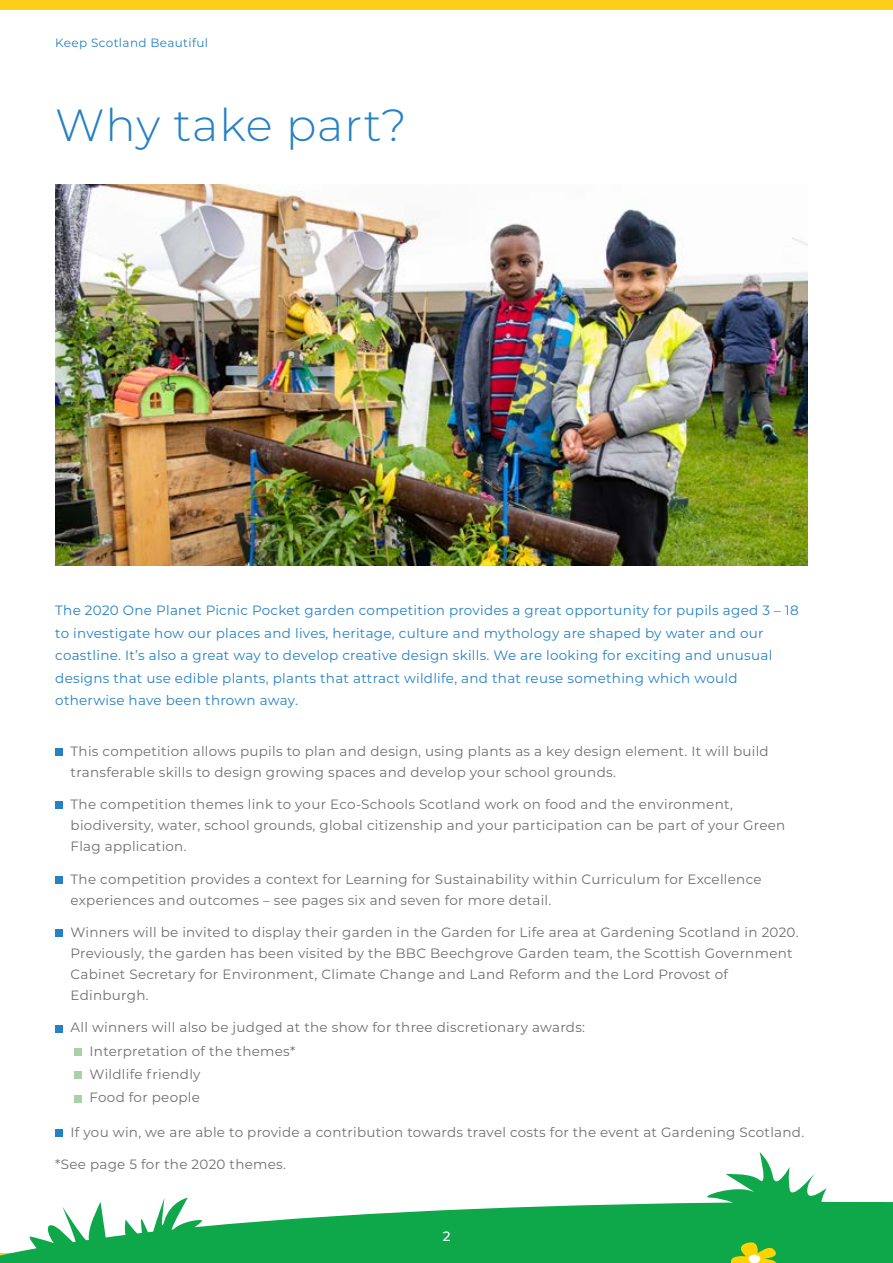
<style>
.page{position:relative;width:893px;height:1263px;background:#fff}
.page>*{position:absolute;margin:0;border:0;box-sizing:border-box;transform-origin:0 0}
.t1{font:300 45px "Montserrat";letter-spacing:.02em;color:#2581c4}
.t2{font:13.5px/21px "Montserrat";letter-spacing:.02em;color:#706f6f}
.t3{font:13.5px/22.5px "Montserrat";letter-spacing:.02em;color:#2581c4}
.t4{font:500 13.5px "Montserrat";color:#fff}
.t5{font:12px "Montserrat";letter-spacing:.03em;color:#2581c4}
</style>
<div class="page">
<svg style="left:0;top:1152px;width:892px;height:111px"></svg>
<svg style="left:726px;top:1240px;width:57px;height:23px"></svg>
<div style="left:748px;top:1254px;width:12px;height:9px;background:#fff;border-radius:50%"></div>
<svg style="left:892px;top:1202px;width:1px;height:61px"></svg>
<div style="left:0;top:0;width:893px;height:10px;background:#ffcd1c"></div>
<div style="left:55px;top:748px;width:8px;height:8px;background:#2581c4"></div>
<div style="left:55px;top:802px;width:8px;height:7px;background:#2581c4"></div>
<div style="left:55px;top:876px;width:8px;height:7px;background:#2581c4"></div>
<div style="left:55px;top:929px;width:8px;height:8px;background:#2581c4"></div>
<div style="left:55px;top:1025px;width:8px;height:7px;background:#2581c4"></div>
<div style="left:74px;top:1048px;width:8px;height:7px;background:#a9d2a4"></div>
<div style="left:74px;top:1071px;width:8px;height:8px;background:#a9d2a4"></div>
<div style="left:74px;top:1095px;width:8px;height:7px;background:#a9d2a4"></div>
<div style="left:55px;top:1129px;width:8px;height:8px;background:#2581c4"></div>
<img style="left:55px;top:184px;width:753px;height:382px">
<p class="t5" style="left:55px;top:35px;width:154px">Keep Scotland Beautiful</p>
<h1 class="t1" style="left:55px;top:95px;width:353px">Why take part?</h1>
<p class="t3" style="left:55px;top:599px;width:745px">The 2020 One Planet Picnic Pocket garden competition provides a great opportunity for pupils aged 3 – 18 to investigate how our places and lives, heritage, culture and mythology are shaped by water and our coastline. It’s also a great way to develop creative design skills. We are looking for exciting and unusual designs that use edible plants, plants that attract wildlife, and that reuse something which would otherwise have been thrown away.</p>
<p class="t2" style="left:71px;top:740px;width:700px">This competition allows pupils to plan and design, using plants as a key design element. It will build transferable skills to design growing spaces and develop your school grounds.</p>
<p class="t2" style="left:71px;top:793px;width:716px">The competition themes link to your Eco-Schools Scotland work on food and the environment, biodiversity, water, school grounds, global citizenship and your participation can be part of your Green<br>Flag application.</p>
<p class="t2" style="left:71px;top:868px;width:692px">The competition provides a context for Learning for Sustainability within Curriculum for Excellence experiences and outcomes – see pages six and seven for more detail.</p>
<p class="t2" style="left:71px;top:921px;width:729px">Winners will be invited to display their garden in the Garden for Life area at Gardening Scotland in 2020.<br>Previously, the garden has been visited by the BBC Beechgrove Garden team, the Scottish Government Cabinet Secretary for Environment, Climate Change and Land Reform and the Lord Provost of Edinburgh.</p>
<p class="t2" style="left:90px;top:1015px;width:497px;line-height:23.4px;text-indent:-19px">All winners will also be judged at the show for three discretionary awards:<br>Interpretation of the themes*<br>Wildlife friendly<br>Food for people</p>
<p class="t2" style="left:71px;top:1121px;width:735px">If you win, we are able to provide a contribution towards travel costs for the event at Gardening Scotland.</p>
<p class="t2" style="left:55px;top:1153px;width:232px">*See page 5 for the 2020 themes.</p>
<p class="t4" style="left:443px;top:1226px;width:9px">2</p>
</div>
